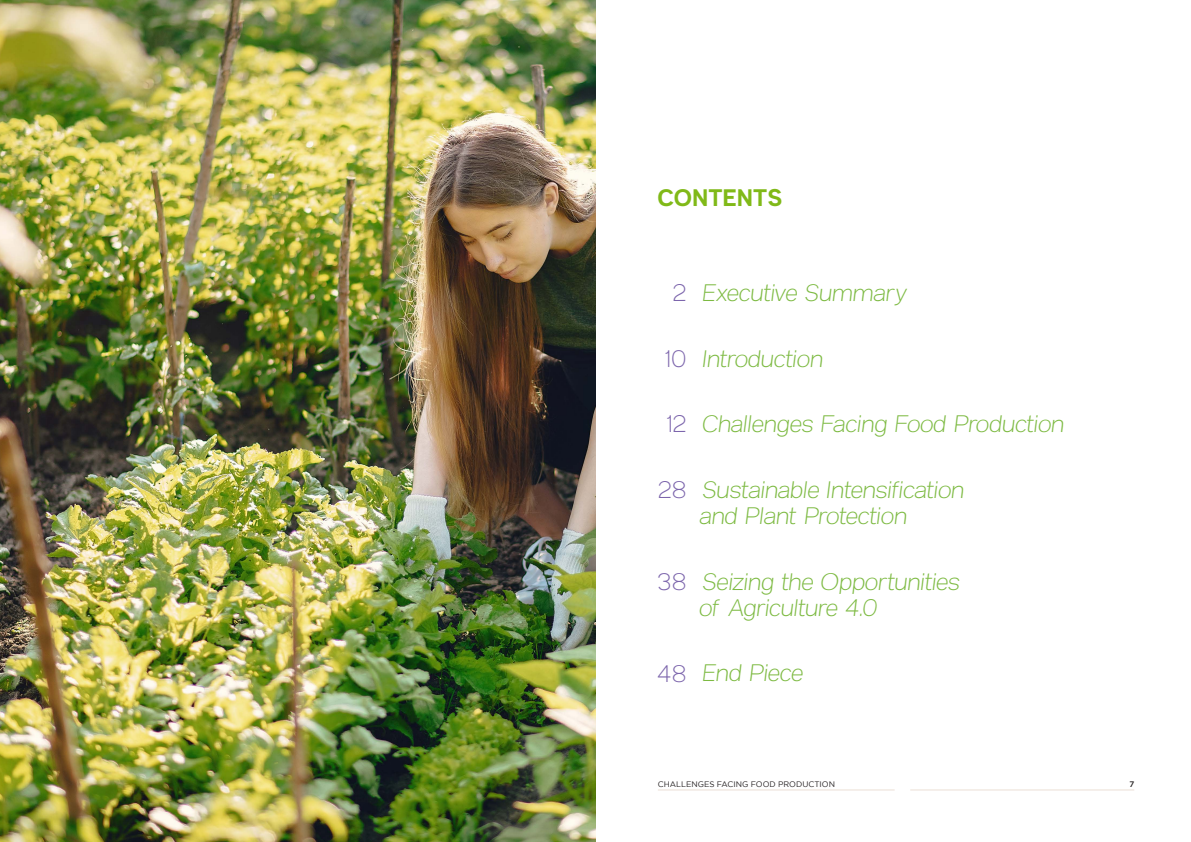
<style>
.page{position:relative;width:1191px;height:842px;background:#fff}
.page>*{position:absolute;margin:0;border:0;box-sizing:border-box;transform-origin:0 0}
.Contet_Page{font:italic 300 24px/26px "Anderson Grotesk";letter-spacing:-.005em;color:#7dba42}
.Contet_Page-2{font:300 24px "Anderson Grotesk";letter-spacing:-.02em;color:#7c65ac}
.A_1_-_title{font:800 24px "Anderson Grotesk";color:#80b918}
.t1{font:8px "Gotham";color:#231f20}
.t2{font:500 8px "Gotham";color:#231f20}
</style>
<div class="page">
<hr style="left:658px;top:790px;width:236px;height:1px;background:#ecdfd5">
<hr style="left:910px;top:790px;width:224px;height:1px;background:#ecdfd5">
<img style="left:0;top:0;width:595px;height:842px">
<p class="A_1_-_title" style="left:658px;top:180px;width:126px">CONTENTS</p>
<p class="Contet_Page-2" style="left:672px;top:273px;width:16px">2</p>
<p class="Contet_Page" style="left:702px;top:276px;width:206px">Executive Summary</p>
<p class="Contet_Page-2" style="left:664px;top:339px;width:24px">10</p>
<p class="Contet_Page" style="left:702px;top:342px;width:122px">Introduction</p>
<p class="Contet_Page-2" style="left:665px;top:405px;width:23px">12</p>
<p class="Contet_Page" style="left:702px;top:408px;width:363px">Challenges Facing Food Production</p>
<p class="Contet_Page-2" style="left:657px;top:470px;width:31px">28</p>
<p class="Contet_Page" style="left:699px;top:474px;width:266px">Sustainable Intensification and Plant Protection</p>
<p class="Contet_Page-2" style="left:657px;top:562px;width:31px">38</p>
<p class="Contet_Page" style="left:699px;top:565px;width:262px">Seizing the Opportunities of Agriculture 4.0</p>
<p class="Contet_Page-2" style="left:656px;top:654px;width:32px">48</p>
<p class="Contet_Page" style="left:702px;top:657px;width:102px">End Piece</p>
<p class="t1" style="left:658px;top:780px;width:179px">CHALLENGES FACING FOOD PRODUCTION</p>
<p class="t2" style="left:1129px;top:779px;width:6px">7</p>
</div>
